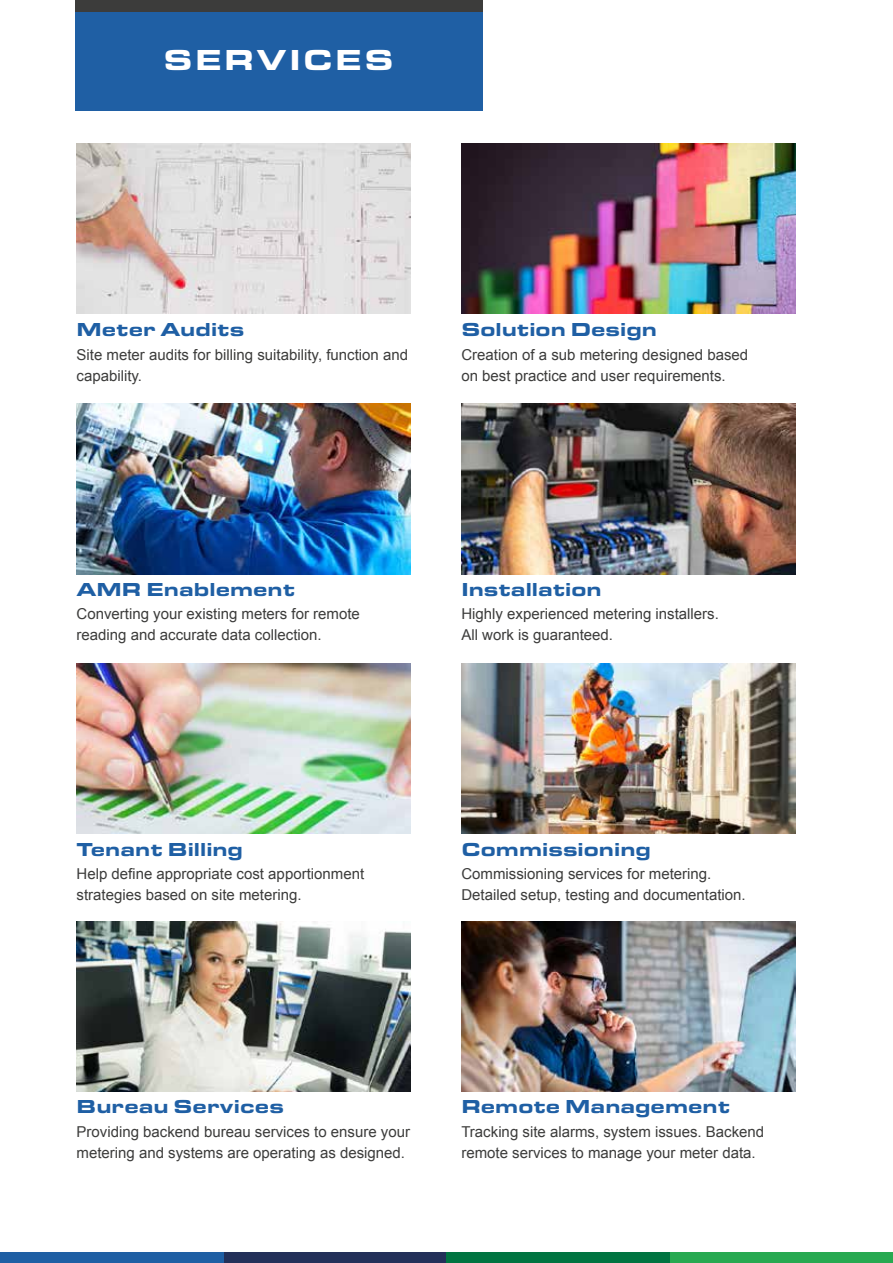
<style>
.page{position:relative;width:893px;height:1263px;background:#fff}
.page>*{position:absolute;margin:0;border:0;box-sizing:border-box;transform-origin:0 0}
.t1{font:900 30px "Eurostile Ext";letter-spacing:.075em;color:#fff}
.t2{font:900 19.5px "Eurostile Ext";color:#1f5fa4}
.t3{font:15px/21px "Arial";color:#3c3c3b}
</style>
<div class="page">
<img style="left:77px;top:144px;width:333px;height:170px">
<img style="left:77px;top:404px;width:333px;height:170px">
<img style="left:77px;top:663px;width:333px;height:170px">
<img style="left:77px;top:922px;width:333px;height:170px">
<img style="left:461px;top:144px;width:334px;height:170px">
<img style="left:461px;top:404px;width:334px;height:170px">
<img style="left:461px;top:663px;width:334px;height:170px">
<img style="left:461px;top:922px;width:334px;height:170px">
<div style="left:223px;top:1252px;width:223px;height:11px;background:#233059"></div>
<div style="left:670px;top:1252px;width:223px;height:11px;background:#27a951"></div>
<div style="left:0;top:1252px;width:223px;height:11px;background:#1f5fa4"></div>
<div style="left:446px;top:1252px;width:224px;height:11px;background:#007441"></div>
<div style="left:75px;top:11px;width:407px;height:100px;background:#1f5fa4"></div>
<div style="left:75px;top:0;width:407px;height:12px;background:#3c3c3b"></div>
<h1 class="t1" style="left:163px;top:37px;width:232px">SERVICES</h1>
<h2 class="t2" style="left:77px;top:315px;width:169px">Meter Audits</h2>
<p class="t3" style="left:77px;top:345px;width:333px">Site meter audits for billing suitability, function and capability.</p>
<h2 class="t2" style="left:461px;top:315px;width:197px">Solution Design</h2>
<p class="t3" style="left:461px;top:345px;width:288px">Creation of a sub metering designed based on best practice and user requirements.</p>
<h2 class="t2" style="left:77px;top:575px;width:220px">AMR Enablement</h2>
<p class="t3" style="left:77px;top:604px;width:285px">Converting your existing meters for remote reading and accurate data collection.</p>
<h2 class="t2" style="left:461px;top:575px;width:142px">Installation</h2>
<p class="t3" style="left:461px;top:604px;width:259px">Highly experienced metering installers.<br>All work is guaranteed.</p>
<h2 class="t2" style="left:77px;top:834px;width:168px">Tenant Billing</h2>
<p class="t3" style="left:77px;top:863px;width:289px">Help define appropriate cost apportionment strategies based on site metering.</p>
<h2 class="t2" style="left:461px;top:834px;width:191px">Commissioning</h2>
<p class="t3" style="left:461px;top:863px;width:286px">Commissioning services for metering.<br>Detailed setup, testing and documentation.</p>
<h2 class="t2" style="left:77px;top:1092px;width:209px">Bureau Services</h2>
<p class="t3" style="left:77px;top:1121px;width:335px">Providing backend bureau services to ensure your metering and systems are operating as designed.</p>
<h2 class="t2" style="left:461px;top:1092px;width:270px">Remote Management</h2>
<p class="t3" style="left:461px;top:1121px;width:304px">Tracking site alarms, system issues. Backend remote services to manage your meter data.</p>
</div>
